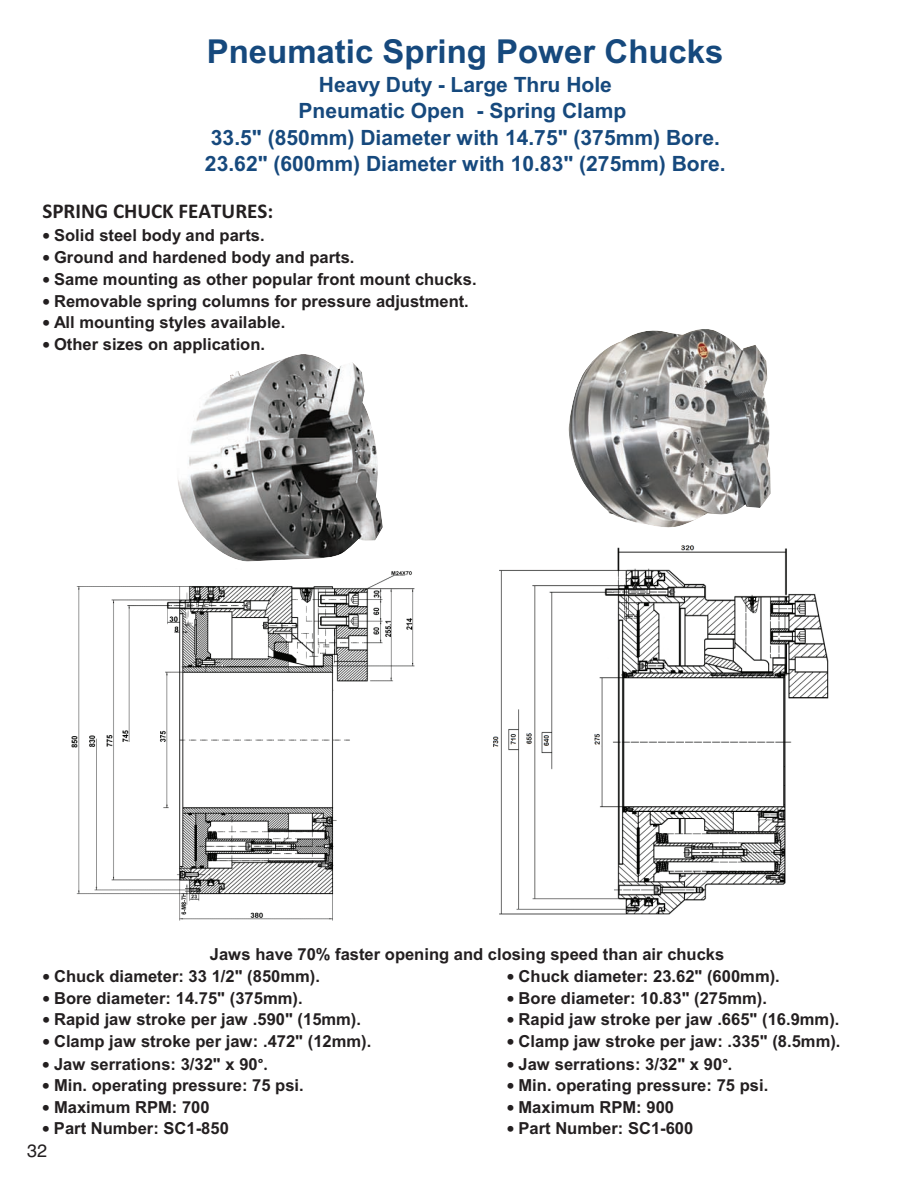
<style>
.page{position:relative;width:918px;height:1188px;background:#fff}
.page>*{position:absolute;margin:0;border:0;box-sizing:border-box;transform-origin:0 0}
.t1{font:700 33px "Arial";color:#16497d}
.t2{font:700 21px/26.1px "Arial";color:#16497d;text-align:center}
.t3{font:700 21px "Calibri";color:#231f20}
.t4{font:18px "Helvetica";color:#231f20}
.t5{font:700 16.5px "Arial";color:#231f20}
.s1{font-family:"Calibri"}
</style>
<div class="page">
<img style="left:493px;top:545px;width:336px;height:370px">
<img style="left:71px;top:571px;width:344px;height:350px">
<img style="left:568px;top:329px;width:203px;height:199px">
<img style="left:178px;top:354px;width:205px;height:208px">
<p class="t1" style="left:207px;top:39px;width:518px">Pneumatic Spring Power Chucks</p>
<p class="t2" style="left:299px;top:74px;width:329px">Heavy Duty - Large Thru Hole<br>Pneumatic Open - Spring Clamp</p>
<p class="t2" style="left:205px;top:152px;width:522px">23.62" (600mm) Diameter with 10.83" (275mm) Bore.</p>
<p class="t2" style="left:211px;top:126px;width:511px">33.5" (850mm) Diameter with 14.75" (375mm) Bore.</p>
<p class="t3" style="left:42px;top:199px;width:232px">SPRING CHUCK FEATURES:</p>
<p class="t5" style="left:42px;top:229px;width:224px"><span class="s1">•</span> Solid steel body and parts.</p>
<p class="t5" style="left:42px;top:251px;width:314px"><span class="s1">•</span> Ground and hardened body and parts.</p>
<p class="t5" style="left:42px;top:273px;width:436px"><span class="s1">•</span> Same mounting as other popular front mount chucks.</p>
<p class="t5" style="left:42px;top:295px;width:428px"><span class="s1">•</span> Removable spring columns for pressure adjustment.</p>
<p class="t5" style="left:42px;top:317px;width:245px"><span class="s1">•</span> All mounting styles available.</p>
<p class="t5" style="left:42px;top:338px;width:225px"><span class="s1">•</span> Other sizes on application.</p>
<p class="t5" style="left:210px;top:948px;width:516px">Jaws have 70% faster opening and closing speed than air chucks</p>
<p class="t5" style="left:42px;top:970px;width:279px"><span class="s1">•</span> Chuck diameter: 33 1/2" (850mm).</p>
<p class="t5" style="left:507px;top:970px;width:275px"><span class="s1">•</span> Chuck diameter: 23.62" (600mm).</p>
<p class="t5" style="left:42px;top:992px;width:262px"><span class="s1">•</span> Bore diameter: 14.75" (375mm).</p>
<p class="t5" style="left:507px;top:992px;width:262px"><span class="s1">•</span> Bore diameter: 10.83" (275mm).</p>
<p class="t5" style="left:42px;top:1014px;width:321px"><span class="s1">•</span> Rapid jaw stroke per jaw .590" (15mm).</p>
<p class="t5" style="left:507px;top:1014px;width:334px"><span class="s1">•</span> Rapid jaw stroke per jaw .665" (16.9mm).</p>
<p class="t5" style="left:42px;top:1035px;width:331px"><span class="s1">•</span> Clamp jaw stroke per jaw: .472" (12mm).</p>
<p class="t5" style="left:507px;top:1035px;width:336px"><span class="s1">•</span> Clamp jaw stroke per jaw: .335" (8.5mm).</p>
<p class="t5" style="left:42px;top:1058px;width:227px"><span class="s1">•</span> Jaw serrations: 3/32" x 90<span class="s1">°.</span></p>
<p class="t5" style="left:506px;top:1058px;width:227px"><span class="s1">•</span> Jaw serrations: 3/32" x 90<span class="s1">°.</span></p>
<p class="t5" style="left:42px;top:1080px;width:263px"><span class="s1">•</span> Min. operating pressure: 75 psi.</p>
<p class="t5" style="left:506px;top:1080px;width:263px"><span class="s1">•</span> Min. operating pressure: 75 psi.</p>
<p class="t5" style="left:42px;top:1101px;width:169px"><span class="s1">•</span> Maximum RPM: 700</p>
<p class="t5" style="left:506px;top:1101px;width:169px"><span class="s1">•</span> Maximum RPM: 900</p>
<p class="t5" style="left:42px;top:1123px;width:188px"><span class="s1">•</span> Part Number: SC1-850</p>
<p class="t5" style="left:506px;top:1123px;width:188px"><span class="s1">•</span> Part Number: SC1-600</p>
<p class="t4" style="left:27px;top:1144px;width:22px">32</p>
</div>
